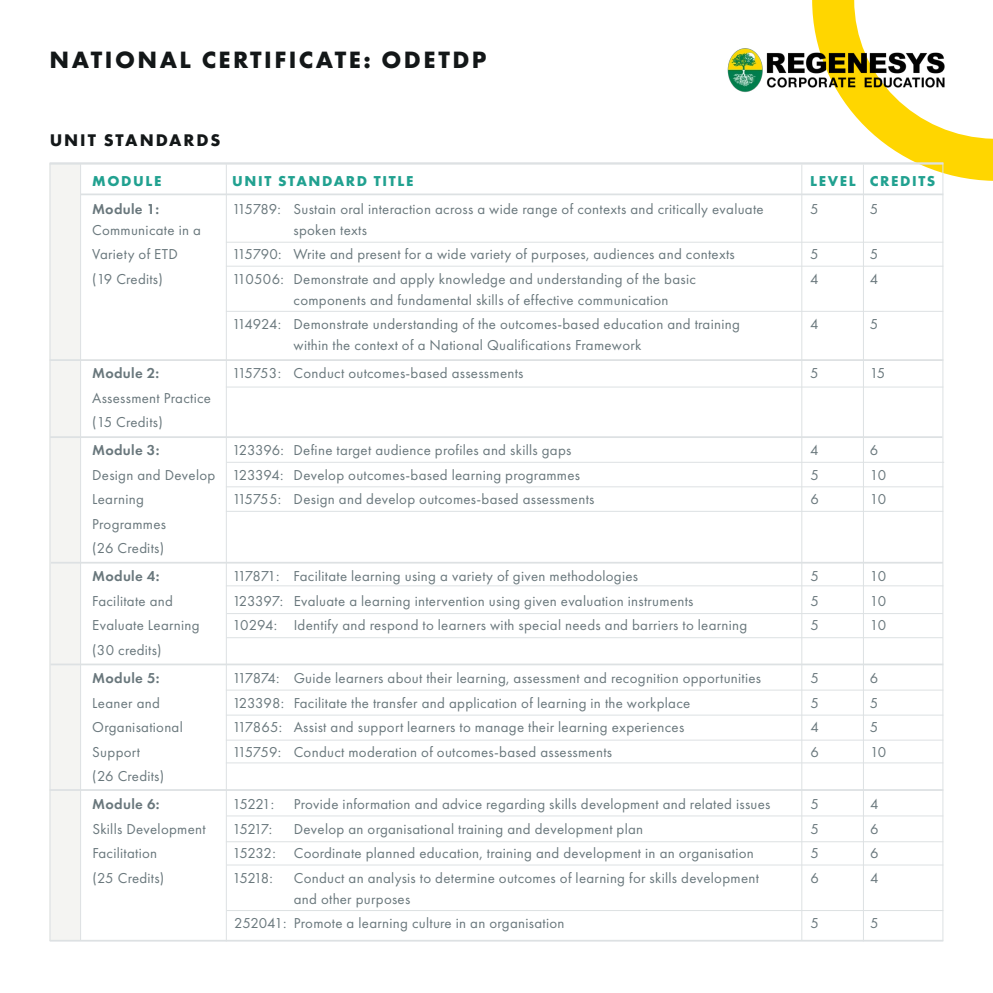
<style>
.page{position:relative;width:993px;height:993px;background:#fff}
.page>*{position:absolute;margin:0;border:0;box-sizing:border-box;transform-origin:0 0}
.t1{font:700 24.5px "Futura PT";letter-spacing:.1em;color:#131718}
.t2{font:700 17.5px "Futura PT";letter-spacing:.11em;color:#131718}
.t3{font:14.88px/24.5px "Futura PT";letter-spacing:.02em;color:#69777c}
.t4{font:600 14.88px "Futura PT";letter-spacing:.02em;color:#69777c}
.t5{font:700 14.88px "Futura PT";letter-spacing:.11em;color:#21a190}
</style>
<div class="page">
<svg style="left:811px;top:0;width:181px;height:181px"></svg>
<div style="left:50px;top:163px;width:31px;height:777px;background:#f4f4f2"></div>
<hr style="left:50px;top:359px;width:893px;height:2px;background:#dde1e3">
<hr style="left:50px;top:163px;width:893px;height:1px;background:#dde1e3">
<hr style="left:50px;top:436px;width:892px;height:2px;background:#dde1e3">
<hr style="left:50px;top:939px;width:892px;height:2px;background:#dde1e3">
<hr style="left:50px;top:663px;width:892px;height:2px;background:#dde1e3">
<hr style="left:50px;top:788px;width:893px;height:2px;background:#dde1e3">
<hr style="left:51px;top:561px;width:891px;height:2px;background:#dde1e3">
<hr style="left:81px;top:193px;width:862px;height:2px;background:#dde1e3">
<hr style="left:226px;top:242px;width:717px;height:1px;background:#dde1e3">
<hr style="left:226px;top:266px;width:717px;height:1px;background:#dde1e3">
<hr style="left:226px;top:311px;width:717px;height:1px;background:#dde1e3">
<hr style="left:226px;top:386px;width:717px;height:1px;background:#dde1e3">
<hr style="left:226px;top:486px;width:717px;height:1px;background:#dde1e3">
<hr style="left:226px;top:511px;width:717px;height:1px;background:#dde1e3">
<hr style="left:227px;top:462px;width:716px;height:1px;background:#dde1e3">
<hr style="left:226px;top:585px;width:717px;height:1px;background:#dde1e3">
<hr style="left:227px;top:613px;width:715px;height:1px;background:#dde1e3">
<hr style="left:226px;top:637px;width:716px;height:1px;background:#dde1e3">
<hr style="left:226px;top:689px;width:717px;height:1px;background:#dde1e3">
<hr style="left:226px;top:714px;width:717px;height:1px;background:#dde1e3">
<hr style="left:226px;top:739px;width:717px;height:1px;background:#dde1e3">
<hr style="left:226px;top:762px;width:717px;height:1px;background:#dde1e3">
<hr style="left:227px;top:815px;width:715px;height:1px;background:#dde1e3">
<hr style="left:226px;top:841px;width:717px;height:1px;background:#dde1e3">
<hr style="left:227px;top:864px;width:716px;height:1px;background:#dde1e3">
<hr style="left:227px;top:909px;width:716px;height:1px;background:#dde1e3">
<hr style="left:50px;top:162px;width:893px;height:1px;background:#dde1e3">
<hr style="left:80px;top:164px;width:1px;height:776px;background:#dde1e3">
<hr style="left:50px;top:164px;width:1px;height:776px;background:#dde1e3">
<hr style="left:226px;top:164px;width:1px;height:777px;background:#dde1e3">
<hr style="left:801px;top:164px;width:1px;height:776px;background:#dde1e3">
<hr style="left:862px;top:164px;width:1px;height:777px;background:#dde1e3">
<hr style="left:942px;top:163px;width:1px;height:777px;background:#dde1e3">
<img style="left:727px;top:45px;width:223px;height:50px">
<h1 class="t1" style="left:50px;top:44px;width:438px">NATIONAL CERTIFICATE: ODETDP</h1>
<p class="t2" style="left:50px;top:129px;width:172px">UNIT STANDARDS</p>
<p class="t5" style="left:92px;top:171px;width:71px">MODULE</p>
<p class="t5" style="left:232px;top:171px;width:182px">UNIT STANDARD TITLE</p>
<p class="t5" style="left:809px;top:171px;width:127px">LEVEL CREDITS</p>
<p class="t4" style="left:92px;top:199px;width:69px">Module 1:</p>
<p class="t3" style="left:232px;top:196px;width:533px">115789: Sustain oral interaction across a wide range of contexts and critically evaluate</p>
<p class="t3" style="left:810px;top:196px;width:10px">5</p>
<p class="t3" style="left:869px;top:196px;width:10px">5</p>
<p class="t3" style="left:92px;top:217px;width:110px">Communicate in a</p>
<p class="t3" style="left:293px;top:217px;width:75px">spoken texts</p>
<p class="t3" style="left:92px;top:242px;width:87px">Variety of ETD</p>
<p class="t3" style="left:232px;top:242px;width:504px">115790: Write and present for a wide variety of purposes, audiences and contexts</p>
<p class="t3" style="left:810px;top:242px;width:10px">5</p>
<p class="t3" style="left:869px;top:242px;width:10px">5</p>
<p class="t3" style="left:92px;top:266px;width:72px">(19 Credits)</p>
<p class="t3" style="left:232px;top:266px;width:465px">110506: Demonstrate and apply knowledge and understanding of the basic</p>
<p class="t3" style="left:810px;top:266px;width:10px">4</p>
<p class="t3" style="left:869px;top:266px;width:10px">4</p>
<p class="t3" style="left:232px;top:287px;width:509px;text-indent:61px">components and fundamental skills of effective communication<br>114924: Demonstrate understanding of the outcomes-based education and training</p>
<p class="t3" style="left:810px;top:312px;width:10px">4</p>
<p class="t3" style="left:869px;top:312px;width:10px">5</p>
<p class="t3" style="left:293px;top:333px;width:349px">within the context of a National Qualifications Framework</p>
<p class="t4" style="left:92px;top:364px;width:69px">Module 2:</p>
<p class="t3" style="left:232px;top:361px;width:292px">115753: Conduct outcomes-based assessments</p>
<p class="t3" style="left:810px;top:361px;width:10px">5</p>
<p class="t3" style="left:869px;top:361px;width:17px">15</p>
<p class="t3" style="left:92px;top:385px;width:120px">Assessment Practice (15 Credits)</p>
<p class="t4" style="left:92px;top:441px;width:69px">Module 3:</p>
<p class="t3" style="left:232px;top:438px;width:340px">123396: Define target audience profiles and skills gaps</p>
<p class="t3" style="left:810px;top:438px;width:10px">4</p>
<p class="t3" style="left:869px;top:438px;width:10px">6</p>
<p class="t3" style="left:92px;top:462px;width:489px">Design and Develop 123394: Develop outcomes-based learning programmes</p>
<p class="t3" style="left:810px;top:462px;width:10px">5</p>
<p class="t3" style="left:869px;top:462px;width:18px">10</p>
<p class="t3" style="left:92px;top:487px;width:53px">Learning</p>
<p class="t3" style="left:232px;top:487px;width:363px">115755: Design and develop outcomes-based assessments</p>
<p class="t3" style="left:810px;top:487px;width:10px">6</p>
<p class="t3" style="left:869px;top:487px;width:18px">10</p>
<p class="t3" style="left:92px;top:511px;width:75px">Programmes (26 Credits)</p>
<p class="t4" style="left:92px;top:567px;width:69px">Module 4:</p>
<p class="t3" style="left:232px;top:564px;width:407px">117871: Facilitate learning using a variety of given methodologies</p>
<p class="t3" style="left:810px;top:564px;width:10px">5</p>
<p class="t3" style="left:869px;top:564px;width:18px">10</p>
<p class="t3" style="left:92px;top:588px;width:82px">Facilitate and</p>
<p class="t3" style="left:232px;top:588px;width:462px">123397: Evaluate a learning intervention using given evaluation instruments</p>
<p class="t3" style="left:810px;top:588px;width:10px">5</p>
<p class="t3" style="left:869px;top:588px;width:18px">10</p>
<p class="t3" style="left:92px;top:613px;width:109px">Evaluate Learning</p>
<p class="t3" style="left:232px;top:613px;width:516px">10294: Identify and respond to learners with special needs and barriers to learning</p>
<p class="t3" style="left:810px;top:613px;width:10px">5</p>
<p class="t3" style="left:869px;top:613px;width:18px">10</p>
<p class="t3" style="left:92px;top:637px;width:71px">(30 credits)</p>
<p class="t4" style="left:92px;top:668px;width:69px">Module 5:</p>
<p class="t3" style="left:232px;top:665px;width:530px">117874: Guide learners about their learning, assessment and recognition opportunities</p>
<p class="t3" style="left:810px;top:665px;width:10px">5</p>
<p class="t3" style="left:869px;top:665px;width:10px">6</p>
<p class="t3" style="left:92px;top:690px;width:69px">Leaner and</p>
<p class="t3" style="left:232px;top:690px;width:459px">123398: Facilitate the transfer and application of learning in the workplace</p>
<p class="t3" style="left:810px;top:690px;width:10px">5</p>
<p class="t3" style="left:869px;top:690px;width:10px">5</p>
<p class="t3" style="left:92px;top:714px;width:92px">Organisational</p>
<p class="t3" style="left:232px;top:714px;width:453px">117865: Assist and support learners to manage their learning experiences</p>
<p class="t3" style="left:810px;top:714px;width:10px">4</p>
<p class="t3" style="left:869px;top:714px;width:10px">5</p>
<p class="t3" style="left:92px;top:739px;width:49px">Support</p>
<p class="t3" style="left:232px;top:739px;width:381px">115759: Conduct moderation of outcomes-based assessments</p>
<p class="t3" style="left:810px;top:739px;width:10px">6</p>
<p class="t3" style="left:869px;top:739px;width:18px">10</p>
<p class="t3" style="left:92px;top:763px;width:73px">(26 Credits)</p>
<p class="t4" style="left:92px;top:794px;width:69px">Module 6:</p>
<p class="t3" style="left:232px;top:791px;width:43px">15221:</p>
<p class="t3" style="left:294px;top:791px;width:478px">Provide information and advice regarding skills development and related issues</p>
<p class="t3" style="left:810px;top:791px;width:10px">5</p>
<p class="t3" style="left:869px;top:791px;width:10px">4</p>
<p class="t3" style="left:92px;top:816px;width:115px">Skills Development</p>
<p class="t3" style="left:232px;top:816px;width:41px">15217:</p>
<p class="t3" style="left:294px;top:816px;width:351px">Develop an organisational training and development plan</p>
<p class="t3" style="left:810px;top:816px;width:10px">5</p>
<p class="t3" style="left:869px;top:816px;width:10px">6</p>
<p class="t3" style="left:92px;top:840px;width:66px">Facilitation</p>
<p class="t3" style="left:232px;top:840px;width:522px">15232: Coordinate planned education, training and development in an organisation</p>
<p class="t3" style="left:810px;top:840px;width:10px">5</p>
<p class="t3" style="left:869px;top:840px;width:10px">6</p>
<p class="t3" style="left:92px;top:865px;width:73px">(25 Credits)</p>
<p class="t3" style="left:232px;top:865px;width:42px">15218:</p>
<p class="t3" style="left:294px;top:865px;width:466px">Conduct an analysis to determine outcomes of learning for skills development</p>
<p class="t3" style="left:810px;top:865px;width:10px">6</p>
<p class="t3" style="left:869px;top:865px;width:10px">4</p>
<p class="t3" style="left:234px;top:886px;width:331px;text-indent:60px">and other purposes<br>252041: Promote a learning culture in an organisation</p>
<p class="t3" style="left:810px;top:910px;width:10px">5</p>
<p class="t3" style="left:869px;top:910px;width:10px">5</p>
</div>
